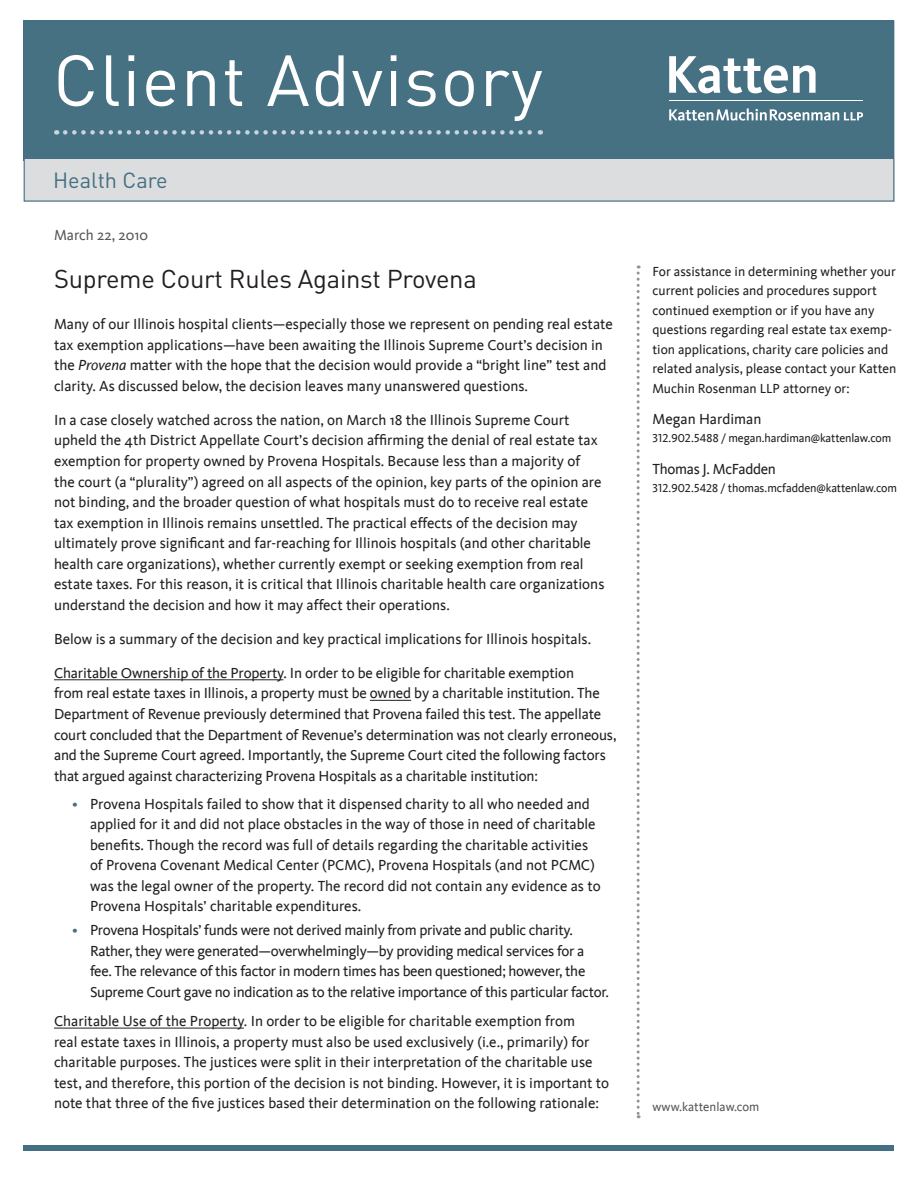
<style>
.page{position:relative;width:918px;height:1188px;background:#fff}
.page>*{position:absolute;margin:0;border:0;box-sizing:border-box;transform-origin:0 0}
.t1{font:71.1px "DINOT";letter-spacing:.02em;color:#fff}
.t2{font:25.5px "DINOT";letter-spacing:-.01em;color:#231f20}
.t3{font:21.75px "DINOT";color:#456f82}
.Bulleted_List{font:15px/20.5px "Kievit";color:#231f20}
.Bulleted_List-2{font:15px/20.5px "Kievit";letter-spacing:-.02em;color:#231f20}
.SubHeads{font:15px "Kievit";color:#57585a}
.t4{font:13.5px/19.5px "Kievit";color:#231f20}
.t5{font:12.75px "Kievit";color:#57585a}
.t6{font:12px "Kievit";letter-spacing:-.015em;color:#231f20}
.s1{font-style:italic}
.s2{color:#456f82}
.s3{font-family:"Kievit Book SC"}
</style>
<div class="page">
<hr style="left:54px;top:680px;width:229px;height:1px;background:#231f20">
<hr style="left:370px;top:700px;width:41px;height:1px;background:#231f20">
<hr style="left:54px;top:1028px;width:190px;height:1px;background:#231f20">
<svg style="left:637px;top:266px;width:3px;height:852px"></svg>
<div style="left:24px;top:21px;width:870px;height:140px;background:#467183"></div>
<div style="left:24px;top:160px;width:871px;height:42px;background:#dcdddf"></div>
<svg style="left:65px;top:130px;width:476px;height:5px"></svg>
<svg style="left:669px;top:56px;width:147px;height:37px"></svg>
<hr style="left:669px;top:101px;width:194px;height:1px;background:#fff">
<svg style="left:669px;top:108px;width:194px;height:13px"></svg>
<div style="left:24px;top:1145px;width:870px;height:6px;background:#456f82"></div>
<div style="left:24px;top:21px;width:870px;height:181px;border:1px solid #456f82"></div>
<p class="t1" style="left:53px;top:32px;width:491px">Client Advisory</p>
<p class="t3" style="left:53px;top:165px;width:116px">Health Care</p>
<p class="SubHeads" style="left:54px;top:226px;width:95px">March 22, 2010</p>
<p class="t2" style="left:54px;top:261px;width:424px">Supreme Court Rules Against Provena</p>
<p class="Bulleted_List" style="left:54px;top:314px;width:560px">Many of our Illinois hospital clients—especially those we represent on pending real estate tax exemption applications—have been awaiting the Illinois Supreme Court’s decision in the <span class="s1">Provena</span> matter with the hope that the decision would provide a “bright line” test and clarity. As discussed below, the decision leaves many unanswered questions.</p>
<p class="Bulleted_List" style="left:54px;top:410px;width:552px">In a case closely watched across the nation, on March 18 the Illinois Supreme Court upheld the 4th District Appellate Court’s decision affirming the denial of real estate tax exemption for property owned by Provena Hospitals. Because less than a majority of the court (a “plurality”) agreed on all aspects of the opinion, key parts of the opinion are not binding, and the broader question of what hospitals must do to receive real estate tax exemption in Illinois remains unsettled. The practical effects of the decision may ultimately prove significant and far-reaching for Illinois hospitals (and other charitable health care organizations), whether currently exempt or seeking exemption from real estate taxes. For this reason, it is critical that Illinois charitable health care organizations understand the decision and how it may affect their operations.</p>
<p class="Bulleted_List" style="left:54px;top:629px;width:539px">Below is a summary of the decision and key practical implications for Illinois hospitals.</p>
<p class="Bulleted_List" style="left:54px;top:663px;width:564px">Charitable Ownership of the Property. In order to be eligible for charitable exemption<br>from real estate taxes in Illinois, a property must be owned by a charitable institution. The Department of Revenue previously determined that Provena failed this test. The appellate court concluded that the Department of Revenue’s determination was not clearly erroneous, and the Supreme Court agreed. Importantly, the Supreme Court cited the following factors that argued against characterizing Provena Hospitals as a charitable institution:</p>
<p class="Bulleted_List" style="left:90px;top:794px;width:512px;text-indent:-18px"><span class="s2">•</span> Provena Hospitals failed to show that it dispensed charity to all who needed and applied for it and did not place obstacles in the way of those in need of charitable benefits. Though the record was full of details regarding the charitable activities of Provena Covenant Medical Center (PCMC), Provena Hospitals (and not PCMC) was the legal owner of the property. The record did not contain any evidence as to Provena Hospitals’ charitable expenditures.</p>
<p class="Bulleted_List-2" style="left:90px;top:920px;width:521px;text-indent:-18px"><span class="s2">•</span> Provena Hospitals’ funds were not derived mainly from private and public charity.<br>Rather, they were generated—overwhelmingly—by providing medical services for a fee. The relevance of this factor in modern times has been questioned; however, the Supreme Court gave no indication as to the relative importance of this particular factor.</p>
<p class="Bulleted_List" style="left:54px;top:1011px;width:557px">Charitable Use of the Property. In order to be eligible for charitable exemption from<br>real estate taxes in Illinois, a property must also be used exclusively (i.e., primarily) for charitable purposes. The justices were split in their interpretation of the charitable use test, and therefore, this portion of the decision is not binding. However, it is important to note that three of the five justices based their determination on the following rationale:</p>
<p class="t4" style="left:652px;top:261px;width:245px">For assistance in determining whether your current policies and procedures support continued exemption or if you have any questions regarding real estate tax exemp&shy;tion applications, charity care policies and related analysis, please contact your Katten Muchin Rosenman LLP attorney or:</p>
<p class="Bulleted_List" style="left:652px;top:409px;width:110px">Megan Hardiman</p>
<p class="t6" style="left:652px;top:431px;width:240px"><span class="s3">312.902.5488</span> / megan.hardiman@kattenlaw.com</p>
<p class="Bulleted_List-2" style="left:652px;top:458px;width:125px">Thomas J. McFadden</p>
<p class="t6" style="left:652px;top:481px;width:246px"><span class="s3">312.902.5428</span> / thomas.mcfadden@kattenlaw.com</p>
<p class="t5" style="left:652px;top:1100px;width:108px">www.kattenlaw.com</p>
</div>
